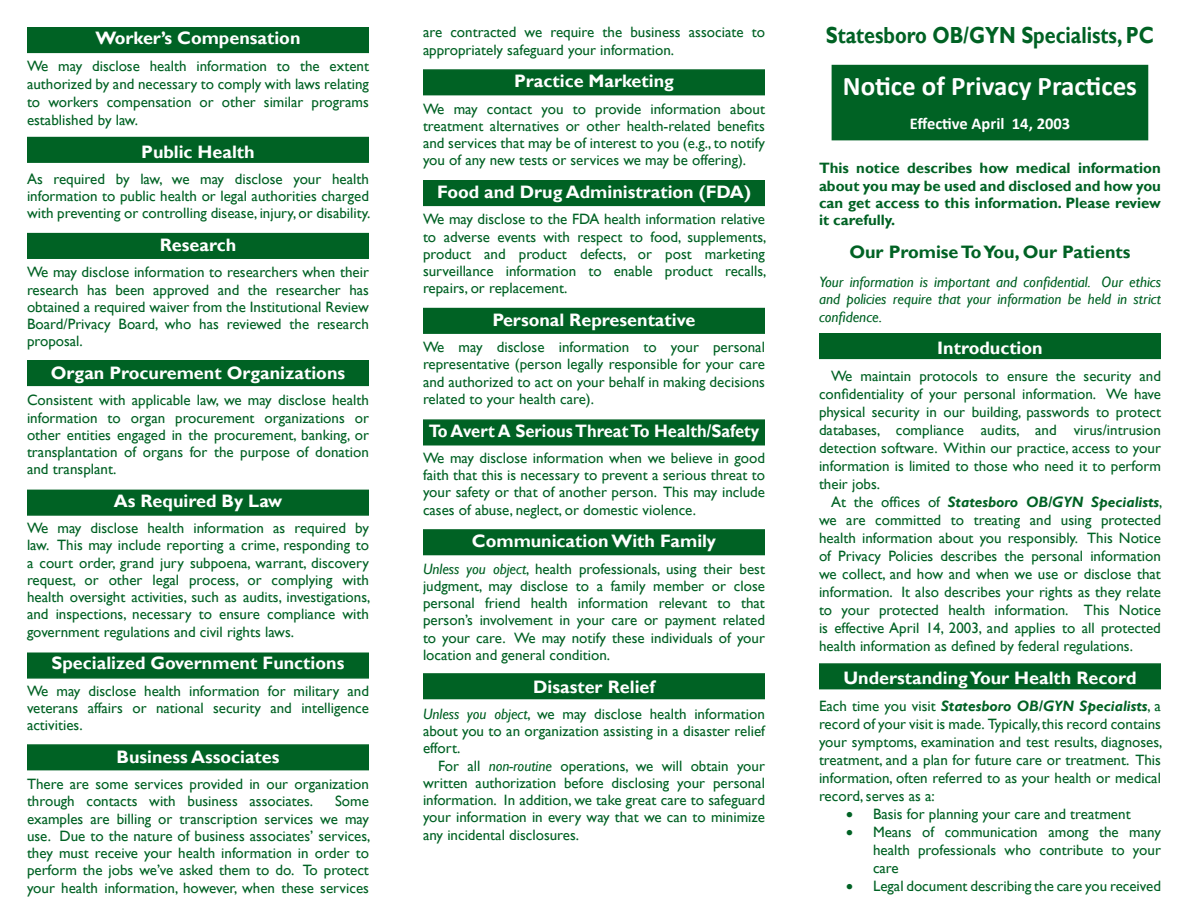
<style>
.page{position:relative;width:1188px;height:918px;background:#fff}
.page>*{position:absolute;margin:0;border:0;box-sizing:border-box;transform-origin:0 0}
.t1{font:700 27px "Calibri";color:#fff}
.t2{font:700 23.25px "Gill Sans";color:#006224;scale:.85 1}
.t3{font:700 18px "Gill Sans";color:#fff}
.t4{font:700 18px "Gill Sans";color:#fff;scale:.92 1}
.t5{font:700 18px "Gill Sans";color:#006224}
.t6{font:700 16.5px "Calibri";color:#fff}
.List_Paragraph{font:15px/17.2px "Gill Sans";color:#006224;text-align:justify}
.t7{font:700 15px/17.2px "Gill Sans";color:#006224;text-align:justify}
.t8{font:italic 15px/17.2px "Gill Sans";color:#006224;text-align:justify}
.s1{font-style:italic}
.s2{font-weight:700;font-style:italic}
</style>
<div class="page">
<div style="left:423px;top:673px;width:342px;height:26px;background:#006224;border:2px solid #006224"></div>
<div style="left:423px;top:529px;width:342px;height:26px;background:#006224;border:2px solid #006224"></div>
<div style="left:423px;top:419px;width:342px;height:27px;background:#006224;border:2px solid #006224"></div>
<div style="left:423px;top:308px;width:342px;height:26px;background:#006224;border:2px solid #006224"></div>
<div style="left:423px;top:180px;width:342px;height:26px;background:#006224"></div>
<div style="left:423px;top:69px;width:342px;height:26px;background:#006224;border:2px solid #006224"></div>
<div style="left:27px;top:744px;width:342px;height:26px;background:#006224;border:2px solid #006224"></div>
<div style="left:27px;top:652px;width:342px;height:27px;background:#006224;border:2px solid #006224"></div>
<div style="left:27px;top:490px;width:342px;height:26px;background:#006224;border:2px solid #006224"></div>
<div style="left:27px;top:360px;width:342px;height:26px;background:#006224"></div>
<div style="left:27px;top:233px;width:342px;height:26px;background:#006224"></div>
<div style="left:27px;top:137px;width:342px;height:26px;background:#006224;border:2px solid #006224"></div>
<div style="left:27px;top:27px;width:342px;height:26px;background:#006224"></div>
<div style="left:819px;top:663px;width:342px;height:26px;background:#006224;border:2px solid #006224"></div>
<div style="left:819px;top:333px;width:342px;height:26px;background:#006224"></div>
<div style="left:832px;top:65px;width:316px;height:75px;background:#006224"></div>
<p class="t3" style="left:95px;top:27px;width:207px">Worker’s Compensation</p>
<p class="List_Paragraph" style="left:27px;top:57px;width:344px;line-height:18px">We may disclose health information to the extent authorized by and necessary to comply with laws relating to workers compensation or other similar programs established by law.</p>
<p class="t3" style="left:141px;top:141px;width:115px">Public Health</p>
<p class="List_Paragraph" style="left:27px;top:170px;width:345px">As required by law, we may disclose your health information to public health or legal authorities charged with preventing or controlling disease, injury, or disability.</p>
<p class="t3" style="left:160px;top:234px;width:78px">Research</p>
<p class="List_Paragraph" style="left:27px;top:264px;width:344px">We may disclose information to researchers when their research has been approved and the researcher has obtained a required waiver from the Institutional Review Board/Privacy Board, who has reviewed the research proposal.</p>
<p class="t3" style="left:51px;top:362px;width:296px">Organ Procurement Organizations</p>
<p class="List_Paragraph" style="left:27px;top:392px;width:344px">Consistent with applicable law, we may disclose health information to organ procurement organizations or other entities engaged in the procurement, banking, or transplantation of organs for the purpose of donation and transplant.</p>
<p class="t3" style="left:114px;top:490px;width:170px">As Required By Law</p>
<p class="List_Paragraph" style="left:27px;top:520px;width:345px">We may disclose health information as required by law. This may include reporting a crime, responding to a court order, grand jury subpoena, warrant, discovery request, or other legal process, or complying with health oversight activities, such as audits, investigations, and inspections, necessary to ensure compliance with government regulations and civil rights laws.</p>
<p class="t3" style="left:52px;top:653px;width:294px">Specialized Government Functions</p>
<p class="List_Paragraph" style="left:27px;top:682px;width:344px">We may disclose health information for military and veterans affairs or national security and intelligence activities.</p>
<p class="t3" style="left:116px;top:746px;width:165px">Business Associates</p>
<p class="List_Paragraph" style="left:27px;top:776px;width:344px">There are some services provided in our organization through contacts with business associates.</p>
<p class="List_Paragraph" style="left:27px;top:793px;width:345px;text-indent:308px">Some examples are billing or transcription services we may use. Due to the nature of business associates’ services, they must receive your health information in order to perform the jobs we’ve asked them to do. To protect your health information, however, when these services</p>
<p class="List_Paragraph" style="left:423px;top:24px;width:344px">are contracted we require the business associate to appropriately safeguard your information.</p>
<p class="t3" style="left:514px;top:70px;width:161px">Practice Marketing</p>
<p class="List_Paragraph" style="left:423px;top:100px;width:344px">We may contact you to provide information about treatment alternatives or other health-related benefits and services that may be of interest to you (e.g., to notify you of any new tests or services we may be offering).</p>
<p class="t3" style="left:437px;top:181px;width:315px">Food and Drug Administration (FDA)</p>
<p class="List_Paragraph" style="left:423px;top:211px;width:345px">We may disclose to the FDA health information relative to adverse events with respect to food, supplements, product and product defects, or post marketing surveillance information to enable product recalls, repairs, or replacement.</p>
<p class="t3" style="left:493px;top:309px;width:204px">Personal Representative</p>
<p class="List_Paragraph" style="left:423px;top:339px;width:344px">We may disclose information to your personal representative (person legally responsible for your care and authorized to act on your behalf in making decisions related to your health care).</p>
<p class="t4" style="left:429px;top:420px;width:361px">To Avert A Serious Threat To Health/Safety</p>
<p class="List_Paragraph" style="left:423px;top:450px;width:344px">We may disclose information when we believe in good faith that this is necessary to prevent a serious threat to your safety or that of another person. This may include cases of abuse, neglect, or domestic violence.</p>
<p class="t3" style="left:472px;top:530px;width:246px">Communication With Family</p>
<p class="List_Paragraph" style="left:423px;top:560px;width:344px"><span class="s1">Unless you object</span>, health professionals, using their best judgment, may disclose to a family member or close personal friend health information relevant to that person’s involvement in your care or payment related to your care. We may notify these individuals of your location and general condition.</p>
<p class="t3" style="left:533px;top:676px;width:123px">Disaster Relief</p>
<p class="List_Paragraph" style="left:423px;top:705px;width:343px"><span class="s1">Unless you object</span>, we may disclose health information about you to an organization assisting in a disaster relief effort.</p>
<p class="List_Paragraph" style="left:423px;top:757px;width:344px;text-indent:15px">For all <span class="s1">non-routine</span> operations, we will obtain your written authorization before disclosing your personal information. In addition, we take great care to safeguard your information in every way that we can to minimize any incidental disclosures.</p>
<p class="t2" style="left:826px;top:21px;width:388px">Statesboro OB/GYN Specialists, PC</p>
<p class="t1" style="left:843px;top:69px;width:296px">Notice of Privacy Practices</p>
<p class="t6" style="left:910px;top:113px;width:162px">Effective April 14, 2003</p>
<p class="t7" style="left:819px;top:160px;width:344px">This notice describes how medical information about you may be used and disclosed and how you can get access to this information. Please review it carefully.</p>
<p class="t5" style="left:849px;top:241px;width:283px">Our Promise To You, Our Patients</p>
<p class="t8" style="left:819px;top:274px;width:344px">Your information is important and confidential. Our ethics and policies require that your information be held in strict confidence.</p>
<p class="t3" style="left:937px;top:337px;width:107px">Introduction</p>
<p class="List_Paragraph" style="left:819px;top:367px;width:344px;line-height:18px;text-indent:12px">We maintain protocols to ensure the security and confidentiality of your personal information. We have physical security in our building, passwords to protect databases, compliance audits, and virus/intrusion detection software. Within our practice, access to your information is limited to those who need it to perform their jobs.</p>
<p class="List_Paragraph" style="left:819px;top:493px;width:345px;line-height:18px;text-indent:12px">At the offices of <span class="s2">Statesboro OB/GYN Specialists</span>, we are committed to treating and using protected health information about you responsibly. This Notice of Privacy Policies describes the personal information we collect, and how and when we use or disclose that information. It also describes your rights as they relate to your protected health information. This Notice is effective April 14, 2003, and applies to all protected health information as defined by federal regulations.</p>
<p class="t3" style="left:843px;top:667px;width:295px">Understanding Your Health Record</p>
<p class="List_Paragraph" style="left:819px;top:697px;width:345px;line-height:18px">Each time you visit <span class="s2">Statesboro OB/GYN Specialists</span>, a record of your visit is made. Typically, this record contains your symptoms, examination and test results, diagnoses, treatment, and a plan for future care or treatment. This information, often referred to as your health or medical record, serves as a:</p>
<p class="List_Paragraph" style="left:846px;top:806px;width:286px">• Basis for planning your care and treatment</p>
<p class="List_Paragraph" style="left:873px;top:823px;width:290px;line-height:18px;text-indent:-27px">• Means of communication among the many health professionals who contribute to your care</p>
<p class="List_Paragraph" style="left:846px;top:878px;width:317px">• Legal document describing the care you received</p>
</div>
